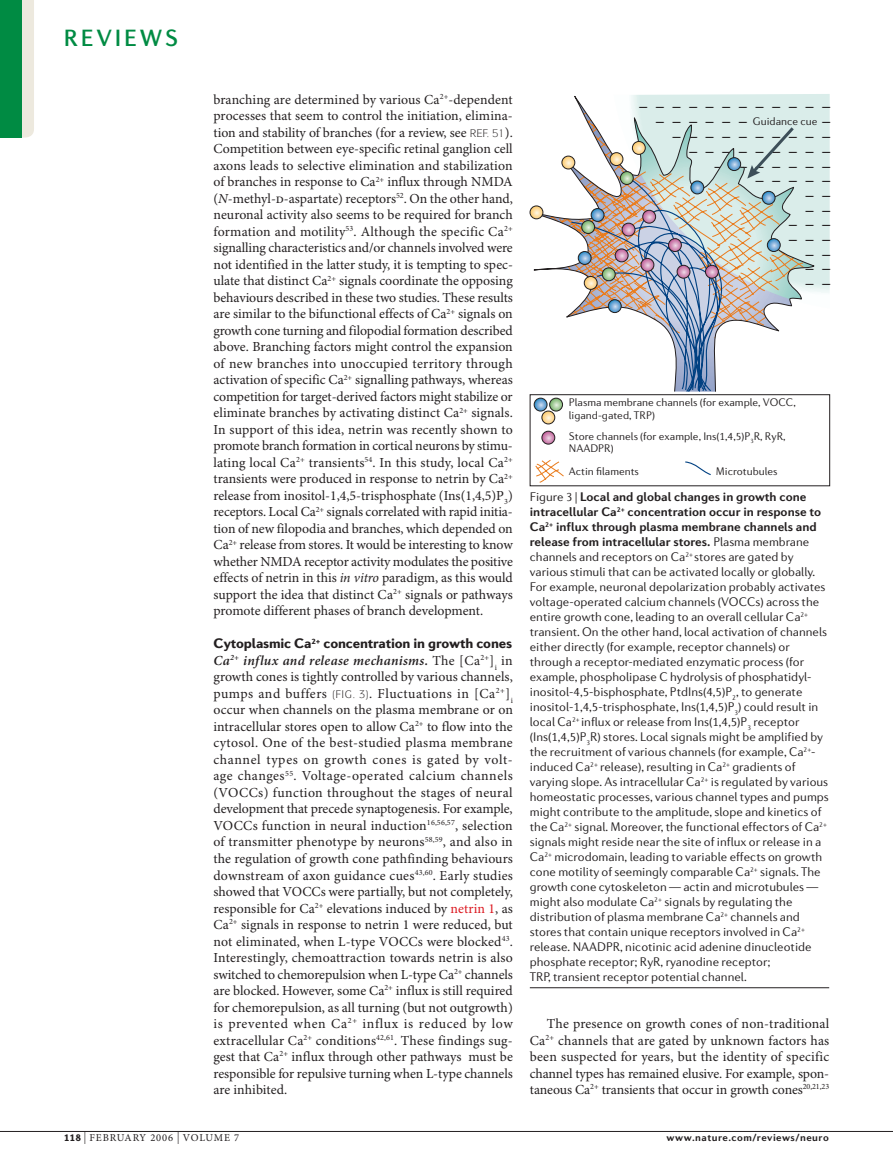
<style>
.page{position:relative;width:893px;height:1174px;background:#fff}
.page>*{position:absolute;margin:0;border:0;box-sizing:border-box;transform-origin:0 0}
.t1{font:500 24px "Diverda Sans LT Std";letter-spacing:.115em;color:#008b43}
.t2{font:18px "Myriad";color:#231f20}
.t3{font:900 14.1px "Diverda Sans LT Std";letter-spacing:-.01em;color:#231f20}
.t4{font:13.8px/16.5px "Minion Pro";letter-spacing:-.005em;color:#231f20;text-align:justify}
.t5{font:300 12.75px/15px "Diverda Sans LT Std";color:#231f20}
.t6{font:300 11.25px/12.8px "Diverda Sans LT Std";color:#231f20}
.t7{font:700 10.5px "Diverda Sans LT Std";letter-spacing:.04em;color:#231f20}
.t8{font:10.5px "Minion Pro";letter-spacing:.08em;color:#231f20}
.s1{font-style:italic}
.s2{font-weight:600;font-style:italic}
.s3{color:#dc1820}
.s4{font-weight:700}
.s5{font-family:"Diverda Sans LT Std";font-weight:900}
.s6{font-size:12px}
</style>
<div class="page">
<svg style="left:815px;top:94px;width:15px;height:199px"></svg>
<div style="left:530px;top:394px;width:300px;height:92px;border:1px solid #231f20"></div>
<svg style="left:533px;top:94px;width:282px;height:198px"></svg>
<svg style="left:535px;top:459px;width:29px;height:24px"></svg>
<svg style="left:685px;top:461px;width:26px;height:14px"></svg>
<svg style="left:530px;top:206px;width:13px;height:13px"></svg>
<div style="left:530px;top:206px;width:13px;height:13px;border:1px solid #231f20;border-radius:50%"></div>
<div style="left:549px;top:398px;width:14px;height:13px;border:1px solid #231f20;border-radius:50%"></div>
<svg style="left:534px;top:398px;width:28px;height:26px"></svg>
<div style="left:534px;top:398px;width:13px;height:13px;border:1px solid #231f20;border-radius:50%"></div>
<svg style="left:542px;top:431px;width:13px;height:13px"></svg>
<div style="left:542px;top:431px;width:13px;height:13px;border:1px solid #231f20;border-radius:50%"></div>
<svg style="left:562px;top:118px;width:252px;height:274px"></svg>
<hr style="left:0;top:1131px;width:893px;height:1px;background:#231f20">
<hr style="left:530px;top:987px;width:299px;height:1px;background:#231f20">
<svg style="left:21px;top:0;width:13px;height:138px"></svg>
<div style="left:0;top:0;width:21px;height:138px;background:#008b43"></div>
<h1 class="t1" style="left:64px;top:29px;width:116px">REVIEWS</h1>
<p class="t4" style="left:213px;top:92px;width:301px">branching are determined by various Ca<sup>2+</sup>-dependent processes that seem to control the initiation, elimina&shy;tion and stability of branches (for a review, see</p>
<p class="t4" style="left:213px;top:125px;width:301px;text-indent:291px">).<br>Competition between eye-specific retinal ganglion cell axons leads to selective elimination and stabilization of branches in response to Ca<sup>2+</sup> influx through NMDA (<span class="s1">N</span>-methyl-d-aspartate) receptors<sup>52</sup>. On the other hand, neuronal activity also seems to be required for branch formation and motility<sup>53</sup>. Although the specific Ca<sup>2+ </sup>signalling characteristics and/or channels involved were not identified in the latter study, it is tempting to spec&shy;u late that distinct Ca<sup>2+</sup> signals coordinate the opposing behaviours described in these two studies. These results are similar to the bifunctional effects of Ca<sup>2+</sup> signals on growth cone turning and filopodial form ation described above. Branching factors might control the expansion of new branches into unoccupied territory through activation of specific Ca<sup>2+</sup> signalling pathways, whereas competition for target-derived factors might stabilize or eliminate branches by activating distinct Ca<sup>2+</sup> signals.<br>In support of this idea, netrin was recently shown to promote branch formation in cortical neurons by stimu&shy;lating local Ca<sup>2+</sup> transients<sup>54</sup>. In this study, local Ca<sup>2+ </sup>transients were produced in response to netrin by Ca<sup>2+ </sup>release from inositol-1,4,5-trisphosphate (Ins(1,4,5)P<sub>3</sub>) receptors. Local Ca<sup>2+</sup> signals correlated with rapid initia&shy;tion of new filopodia and branches, which depended on Ca<sup>2+</sup> release from stores. It would be interesting to know whether NMDA receptor activity modulates the positive effects of netrin in this <span class="s1">in vitro</span> paradigm, as this would support the idea that distinct Ca<sup>2+</sup> signals or pathways promote different phases of branch development.</p>
<p class="t3" style="left:213px;top:638px;width:300px">Cytoplasmic Ca<sup>2+</sup> concentration in growth cones</p>
<p class="t4" style="left:213px;top:653px;width:301px"><span class="s2">Ca</span><sup>2+</sup> <span class="s2">influx and release mechanisms.</span> The [Ca<sup>2+</sup>]<sub>i</sub> in growth cones is tightly controlled by various channels, pumps and buffers</p>
<p class="t4" style="left:213px;top:686px;width:301px;text-indent:145px">✓ . Fluctuations in [Ca<sup>2+</sup>]<sub>i </sub>occur when channels on the plasma membrane or on intra cellular stores open to allow Ca<sup>2+</sup> to flow into the cytosol. One of the best-studied plasma membrane channel types on growth cones is gated by volt&shy;age changes<sup>55</sup>. Voltage-operated calcium channels (VOCCs) function throughout the stages of neural development that precede synaptogenesis. For example, VOCCs function in neural induction<sup>16,56,57</sup>, selection of transmitter phenotype by neurons<sup>58,59</sup>, and also in the regulation of growth cone pathfinding behaviours downstream of axon guidance cues<sup>43,60</sup>. Early studies showed that VOCCs were partially, but not completely, responsible for Ca<sup>2+</sup> elevations induced by <span class="s3">netrin 1</span>, as Ca<sup>2+</sup> signals in response to netrin 1 were reduced, but not eliminated, when L-type VOCCs were blocked<sup>43</sup>.<br>Interestingly, chemoattraction towards netrin is also switched to chemorepulsion when L-type Ca<sup>2+</sup> channels are blocked. However, some Ca<sup>2+</sup> influx is still required for chemorepulsion, as all turning (but not outgrowth) is prevented when Ca<sup>2+</sup> influx is reduced by low extracellular Ca<sup>2+</sup> conditions<sup>42,61</sup>. These findings sug&shy;gest that Ca<sup>2+</sup> influx through other pathways must be responsible for repulsive turning when L-type channels are inhibited.</p>
<h2 class="t2" style="left:639px;top:99px;width:193px">– – – – – – – – – – – –</h2>
<h2 class="t2" style="left:655px;top:115px;width:94px">– – – – – –</h2>
<h2 class="t2" style="left:822px;top:115px;width:10px">–</h2>
<h2 class="t2" style="left:672px;top:129px;width:160px">– – – – – – – – – –</h2>
<h2 class="t2" style="left:689px;top:144px;width:144px">– – – – – – – – –</h2>
<h2 class="t2" style="left:714px;top:159px;width:118px">– – – – – – –</h2>
<h2 class="t2" style="left:755px;top:173px;width:77px">– – – – –</h2>
<h2 class="t2" style="left:805px;top:188px;width:27px">– –</h2>
<h2 class="t2" style="left:805px;top:203px;width:27px">– –</h2>
<h2 class="t2" style="left:788px;top:217px;width:44px">– – –</h2>
<h2 class="t2" style="left:788px;top:232px;width:44px">– – –</h2>
<h2 class="t2" style="left:805px;top:247px;width:27px">– –</h2>
<h2 class="t2" style="left:805px;top:261px;width:27px">– –</h2>
<h2 class="t2" style="left:805px;top:276px;width:27px">– –</h2>
<p class="t6" style="left:753px;top:115px;width:66px">Guidance cue</p>
<p class="t6" style="left:569px;top:396px;width:228px">Plasma membrane channels (for example, VOCC, ligand-gated, TRP)</p>
<p class="t6" style="left:569px;top:430px;width:218px">Store channels (for example, Ins(1,4,5)P<sub>3</sub>R, RyR,<br>NAADPR)</p>
<p class="t6" style="left:569px;top:465px;width:72px">Actin filaments</p>
<p class="t6" style="left:716px;top:465px;width:63px">Microtubules</p>
<p class="t5" style="left:530px;top:490px;width:300px">Figure 3 | <span class="s4">Local and global changes in growth cone intracellular Ca</span><sup>2+</sup> <span class="s4">concentration occur in response to Ca</span><sup>2+</sup> <span class="s4">influx through plasma membrane channels and release from intracellular stores.</span> Plasma membrane channels and receptors on Ca<sup>2+</sup> stores are gated by various stimuli that can be activated locally or globally.<br>For example, neuronal depolarization probably activates voltage-operated calcium channels (VOCCs) across the entire growth cone, leading to an overall cellular Ca<sup>2+ </sup>transient. On the other hand, local activation of channels either directly (for example, receptor channels) or through a receptor-mediated enzymatic process (for example, phospholipase C hydrolysis of phosphatidyl&shy;inositol-4,5-bisphosphate, PtdIns(4,5)P<sub>2</sub>, to generate inositol-1,4,5-trisphosphate, Ins(1,4,5)P<sub>3</sub>) could result in local Ca<sup>2+</sup> influx or release from Ins(1,4,5)P<sub>3</sub> receptor (Ins(1,4,5)P<sub>3</sub>R) stores. Local signals might be amplified by the recruitment of various channels (for example, Ca<sup>2+</sup>- induced Ca<sup>2+</sup> release), resulting in Ca<sup>2+</sup> gradients of varying slope. As intracellular Ca<sup>2+</sup> is regulated by various homeostatic processes, various channel types and pumps might contribute to the amplitude, slope and kinetics of the Ca<sup>2+</sup> signal. Moreover, the functional effectors of Ca<sup>2+ </sup>signals might reside near the site of influx or release in a Ca<sup>2+</sup> microdomain, leading to variable effects on growth cone motility of seemingly comparable Ca<sup>2+</sup> signals. The growth cone cytoskeleton — actin and microtubules — might also modulate Ca<sup>2+</sup> signals by regulating the distribution of plasma membrane Ca<sup>2+</sup> channels and stores that contain unique receptors involved in Ca<sup>2+ </sup>release. NAADPR, nicotinic acid adenine dinucleotide phosphate receptor; RyR, ryanodine receptor;<br>TRP, transient receptor potential channel.</p>
<p class="t4" style="left:530px;top:1016px;width:301px;text-indent:17px">The presence on growth cones of non-traditional Ca<sup>2+</sup> channels that are gated by unknown factors has been suspected for years, but the identity of specific channel types has remained elusive. For example, spon&shy;taneous Ca<sup>2+</sup> transients that occur in growth cones<sup>20,21,23</sup></p>
<p class="t8" style="left:64px;top:1133px;width:177px"><span class="s5">118</span> <span class="s6">|</span> FEBRUARY 2006 <span class="s6">|</span> VOLUME 7</p>
<p class="t7" style="left:666px;top:1133px;width:164px">www.nature.com/reviews/neuro</p>
</div>
